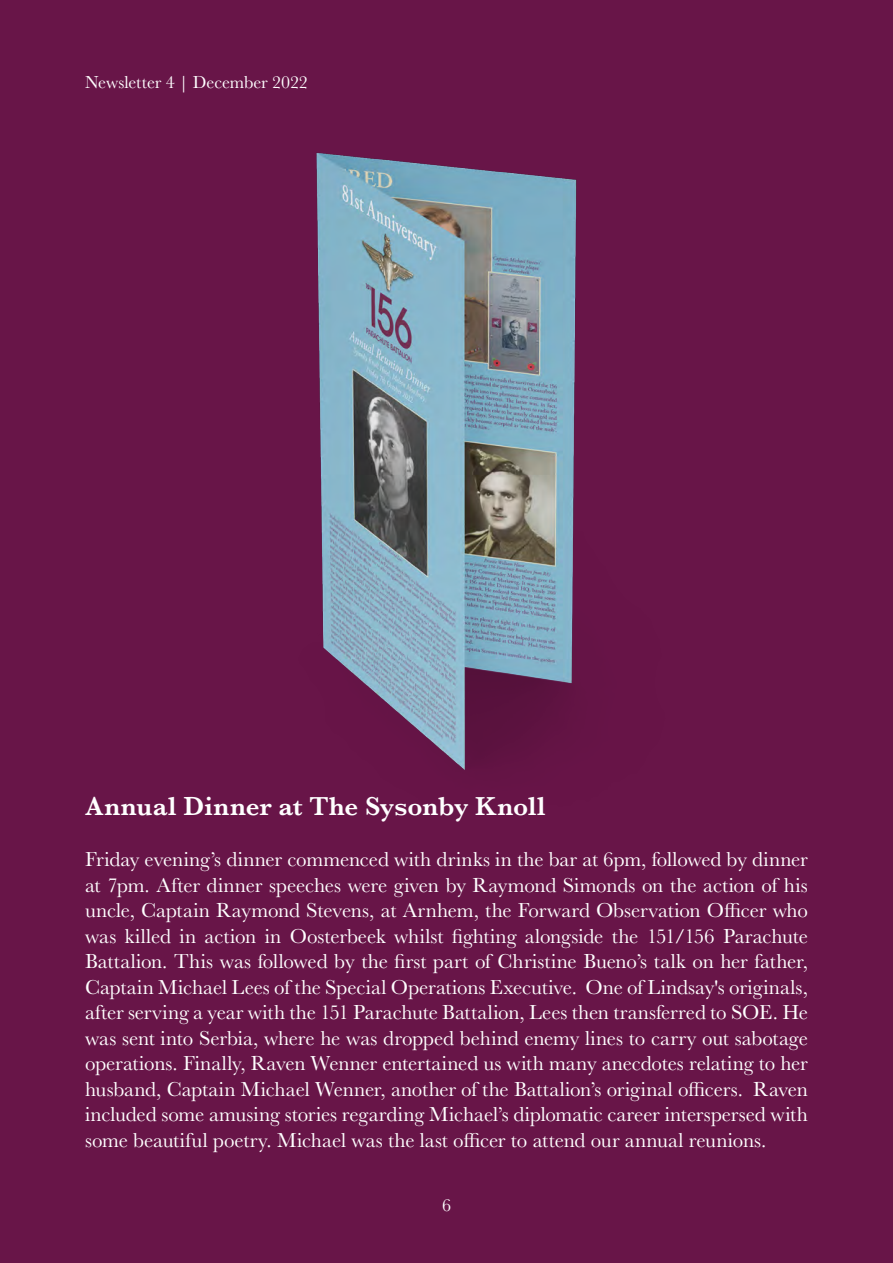
<style>
.page{position:relative;width:893px;height:1263px;background:#681548}
.page>*{position:absolute;margin:0;border:0;box-sizing:border-box;transform-origin:0 0}
.t1{font:600 27px "Baskerville";letter-spacing:.005em;color:#fff}
.t2{font:21px/25.5px "Baskerville";color:#fff;text-align:justify}
.t3{font:18px "Baskerville";letter-spacing:-.005em;color:#fff}
</style>
<div class="page">
<img style="left:316px;top:152px;width:261px;height:618px">
<p class="t3" style="left:85px;top:71px;width:224px">Newsletter 4 | December 2022</p>
<p class="t1" style="left:85px;top:787px;width:462px">Annual Dinner at The Sysonby Knoll</p>
<p class="t2" style="left:85px;top:847px;width:724px">Friday evening’s dinner commenced with drinks in the bar at 6pm, followed by dinner at 7pm. After dinner speeches were given by Raymond Simonds on the action of his uncle, Captain Raymond Stevens, at Arnhem, the Forward Observation Officer who was killed in action in Oosterbeek whilst fighting alongside the 151/156 Parachute Battalion. This was followed by the first part of Christine Bueno’s talk on her father, Captain Michael Lees of the Special Operations Executive. One of Lindsay's originals, after serving a year with the 151 Parachute Battalion, Lees then transferred to SOE. He was sent into Serbia, where he was dropped behind enemy lines to carry out sabotage operations. Finally, Raven Wenner entertained us with many anecdotes relating to her husband, Captain Michael Wenner, another of the Battalion’s original officers. Raven included some amusing stories regarding Michael’s diplomatic career interspersed with some beautiful poetry. Michael was the last officer to attend our annual reunions.</p>
<p class="t3" style="left:442px;top:1194px;width:10px">6</p>
</div>
